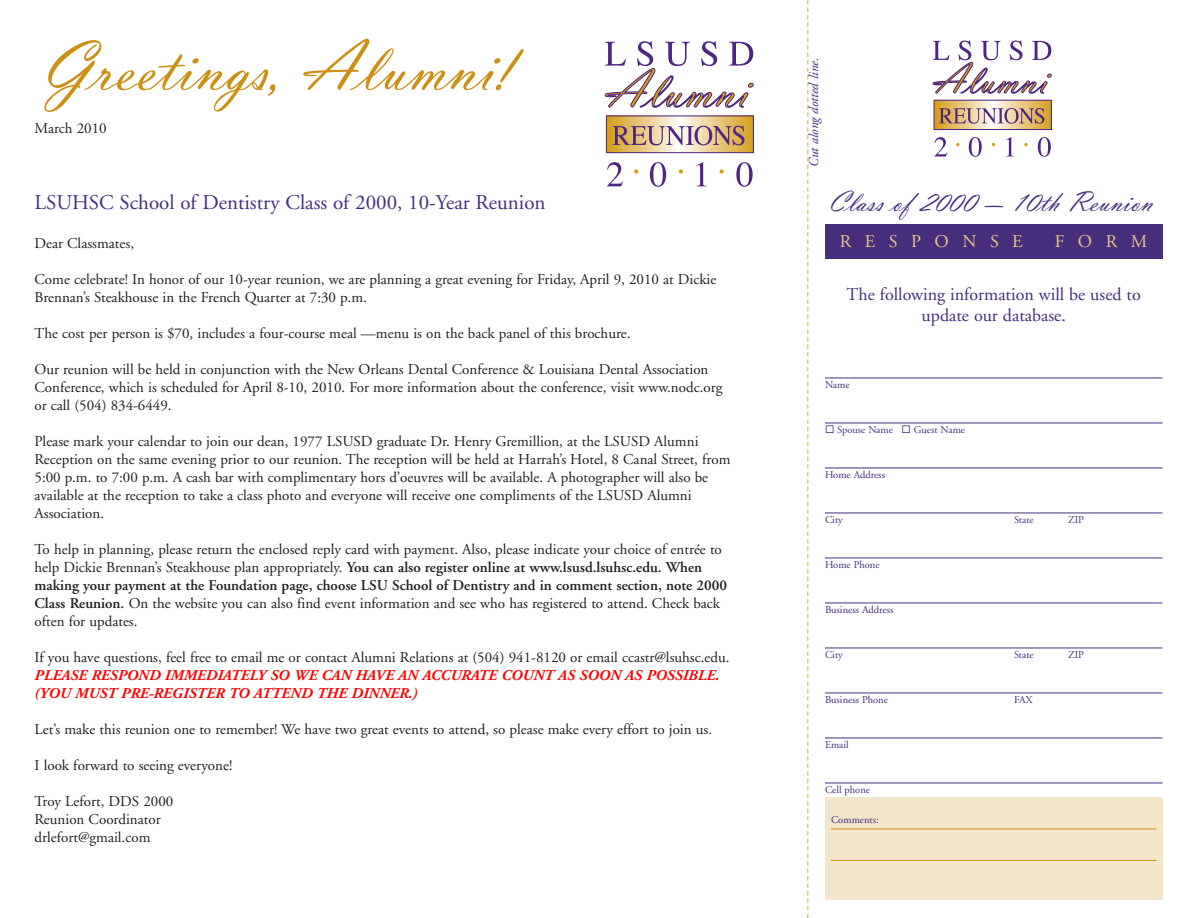
<style>
.page{position:relative;width:1188px;height:918px;background:#fff}
.page>*{position:absolute;margin:0;border:0;box-sizing:border-box;transform-origin:0 0}
.t1{font:italic 72px "Vladimir Scr Joi D";color:#cd9017}
.t2{font:30px "Vladimir Scr Joi D";color:#462e7d}
.t3{font:21px "Adobe Garamond";color:#462e7d}
.t4{font:18px/21.6px "Adobe Garamond";color:#462e7d;text-align:center}
.t5{font:18px "Adobe Garamond";letter-spacing:.75em;color:#e6c586}
.t6{font:15px/18px "Adobe Garamond";color:#231f20}
.t7{font:italic 700 15px/18px "Adobe Garamond";color:#f00}
.t8{font:italic 13.5px "Adobe Garamond";color:#462e7d}
.t9{font:10.5px "Adobe Garamond";color:#462e7d}
.s1{font-weight:600}
</style>
<div class="page">
<svg style="left:608px;top:118px;width:144px;height:33px;background:#e8c77f"></svg>
<div style="left:606px;top:116px;width:148px;height:37px;border:1px solid #4e2582"></div>
<svg style="left:607px;top:162px;width:16px;height:24px"></svg>
<svg style="left:634px;top:169px;width:4px;height:5px"></svg>
<svg style="left:650px;top:162px;width:16px;height:25px"></svg>
<svg style="left:679px;top:169px;width:4px;height:5px"></svg>
<svg style="left:696px;top:162px;width:11px;height:24px"></svg>
<svg style="left:720px;top:169px;width:4px;height:5px"></svg>
<svg style="left:736px;top:162px;width:17px;height:25px"></svg>
<svg style="left:613px;top:126px;width:132px;height:19px;background:#ba9a8f"></svg>
<svg style="left:605px;top:41px;width:149px;height:67px"></svg>
<svg style="left:936px;top:102px;width:114px;height:26px"></svg>
<div style="left:934px;top:100px;width:118px;height:30px;border:1px solid #4e2582"></div>
<svg style="left:935px;top:137px;width:12px;height:19px"></svg>
<svg style="left:956px;top:143px;width:4px;height:3px"></svg>
<svg style="left:969px;top:137px;width:13px;height:20px"></svg>
<svg style="left:1006px;top:137px;width:7px;height:19px"></svg>
<svg style="left:1024px;top:143px;width:4px;height:3px"></svg>
<svg style="left:1038px;top:137px;width:13px;height:20px"></svg>
<svg style="left:939px;top:108px;width:105px;height:16px;background:#bc9c8f"></svg>
<svg style="left:933px;top:40px;width:119px;height:53px"></svg>
<hr style="left:825px;top:378px;width:337px;height:1px;background:#462e7d">
<hr style="left:825px;top:423px;width:337px;height:1px;background:#462e7d">
<hr style="left:825px;top:468px;width:337px;height:1px;background:#462e7d">
<hr style="left:825px;top:513px;width:337px;height:1px;background:#462e7d">
<hr style="left:825px;top:558px;width:337px;height:1px;background:#462e7d">
<hr style="left:825px;top:603px;width:337px;height:1px;background:#462e7d">
<hr style="left:825px;top:648px;width:337px;height:1px;background:#462e7d">
<hr style="left:825px;top:693px;width:337px;height:1px;background:#462e7d">
<hr style="left:825px;top:738px;width:337px;height:1px;background:#462e7d">
<hr style="left:825px;top:783px;width:337px;height:1px;background:#462e7d">
<div style="left:825px;top:224px;width:337px;height:35px;background:#462e7d"></div>
<svg style="left:807px;top:0;width:2px;height:918px"></svg>
<div style="left:825px;top:798px;width:337px;height:102px;background:#f3e5c9"></div>
<hr style="left:831px;top:829px;width:325px;height:1px;background:#cd9017">
<hr style="left:831px;top:860px;width:325px;height:1px;background:#cd9017">
<h1 class="t1" style="left:43px;top:23px;width:471px">Greetings, Alumni!</h1>
<p class="t6" style="left:34px;top:120px;width:74px">March 2010</p>
<h3 class="t3" style="left:34px;top:194px;width:513px">LSUHSC School of Dentistry Class of 2000, 10-Year Reunion</h3>
<p class="t6" style="left:34px;top:236px;width:101px">Dear Classmates,</p>
<p class="t6" style="left:34px;top:272px;width:683px">Come celebrate! In honor of our 10-year reunion, we are planning a great evening for Friday, April 9, 2010 at Dickie<br>Brennan’s Steakhouse in the French Quarter at 7:30 p.m.</p>
<p class="t6" style="left:35px;top:326px;width:598px">The cost per person is $70, includes a four-course meal —menu is on the back panel of this brochure.</p>
<p class="t6" style="left:35px;top:362px;width:689px">Our reunion will be held in conjunction with the New Orleans Dental Conference &amp; Louisiana Dental Association<br>Conference, which is scheduled for April 8-10, 2010. For more information about the conference, visit www.nodc.org or call (504) 834-6449.</p>
<p class="t6" style="left:35px;top:434px;width:698px">Please mark your calendar to join our dean, 1977 LSUSD graduate Dr. Henry Gremillion, at the LSUSD Alumni Reception on the same evening prior to our reunion. The reception will be held at Harrah’s Hotel, 8 Canal Street, from 5:00 p.m. to 7:00 p.m. A cash bar with complimentary hors d’oeuvres will be available. A photographer will also be available at the reception to take a class photo and everyone will receive one compliments of the LSUSD Alumni Association.</p>
<p class="t6" style="left:35px;top:542px;width:694px">To help in planning, please return the enclosed reply card with payment. Also, please indicate your choice of entrée to help Dickie Brennan’s Steakhouse plan appropriately. <span class="s1">You can also register online at www.lsusd.lsuhsc.edu. When making your payment at the Foundation page, choose LSU School of Dentistry and in comment section, note 2000<br>Class Reunion.</span> On the website you can also find event information and see who has registered to attend. Check back often for updates.</p>
<p class="t6" style="left:35px;top:650px;width:697px">If you have questions, feel free to email me or contact Alumni Relations at (504) 941-8120 or email ccastr@lsuhsc.edu.</p>
<p class="t7" style="left:35px;top:668px;width:686px">PLEASE RESPOND IMMEDIATELY SO WE CAN HAVE AN ACCURATE COUNT AS SOON AS POSSIBLE. (YOU MUST PRE-REGISTER TO ATTEND THE DINNER.)</p>
<p class="t6" style="left:35px;top:722px;width:679px">Let’s make this reunion one to remember! We have two great events to attend, so please make every effort to join us.</p>
<p class="t6" style="left:35px;top:758px;width:199px">I look forward to seeing everyone!</p>
<p class="t6" style="left:35px;top:794px;width:140px">Troy Lefort, DDS 2000<br>Reunion Coordinator drlefort@gmail.com</p>
<p class="t8" style="left:809px;top:167px;width:111px;rotate:-90deg">Cut along dotted line.</p>
<h2 class="t2" style="left:828px;top:183px;width:326px">Class of 2000 — 10th Reunion</h2>
<p class="t5" style="left:840px;top:234px;width:185px">RESPONSE</p>
<p class="t5" style="left:1055px;top:234px;width:94px">FORM</p>
<p class="t4" style="left:847px;top:285px;width:296px">The following information will be used to update our database.</p>
<p class="t9" style="left:825px;top:381px;width:26px">Name</p>
<p class="t9" style="left:837px;top:426px;width:57px">Spouse Name</p>
<p class="t9" style="left:914px;top:426px;width:53px">Guest Name</p>
<p class="t9" style="left:825px;top:471px;width:62px">Home Address</p>
<p class="t9" style="left:825px;top:516px;width:19px">City</p>
<p class="t9" style="left:1014px;top:516px;width:21px">State</p>
<p class="t9" style="left:1068px;top:516px;width:18px">ZIP</p>
<p class="t9" style="left:825px;top:561px;width:56px">Home Phone</p>
<p class="t9" style="left:825px;top:606px;width:70px">Business Address</p>
<p class="t9" style="left:825px;top:651px;width:19px">City</p>
<p class="t9" style="left:1014px;top:651px;width:21px">State</p>
<p class="t9" style="left:1068px;top:651px;width:18px">ZIP</p>
<p class="t9" style="left:825px;top:696px;width:64px">Business Phone</p>
<p class="t9" style="left:1014px;top:696px;width:20px">FAX</p>
<p class="t9" style="left:825px;top:741px;width:25px">Email</p>
<p class="t9" style="left:825px;top:786px;width:47px">Cell phone</p>
<p class="t9" style="left:831px;top:816px;width:49px">Comments:</p>
</div>
